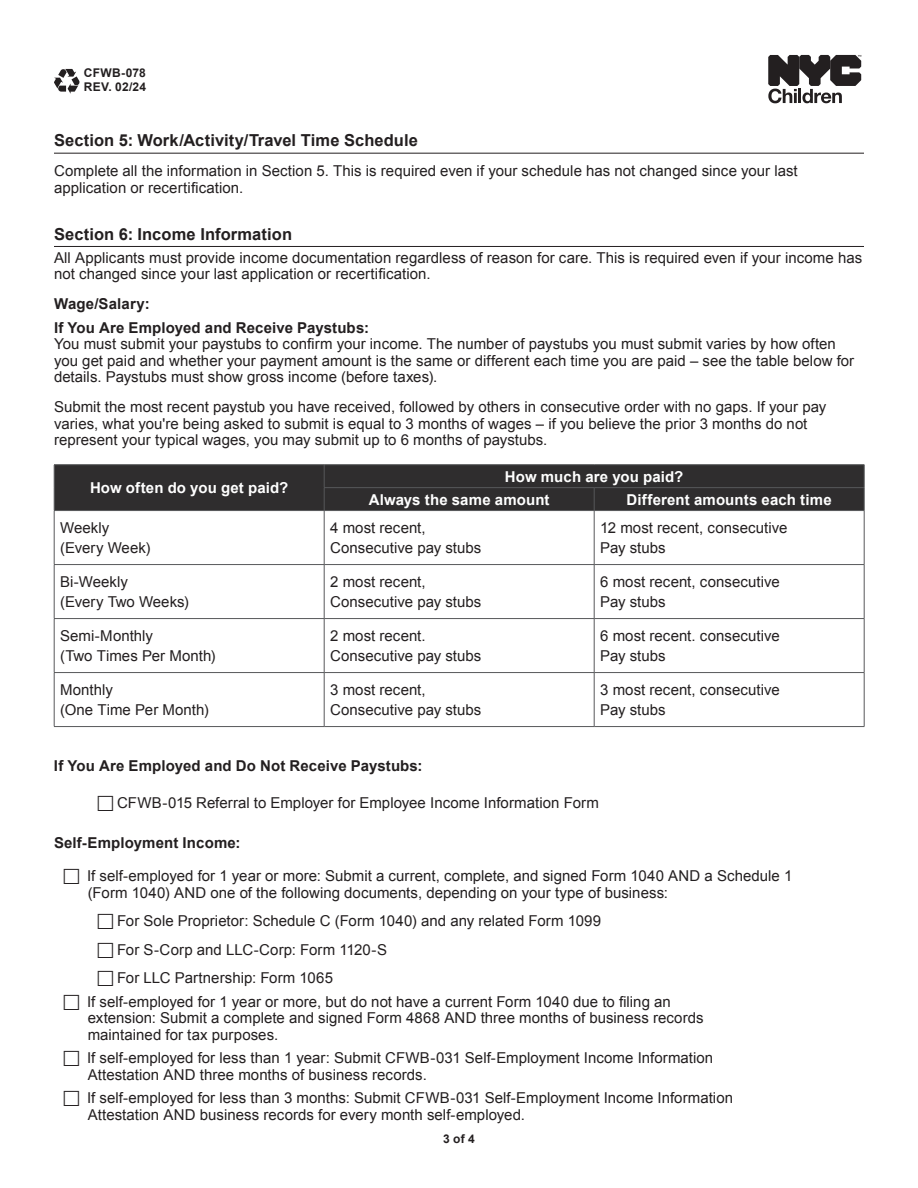
<style>
.page{position:relative;width:918px;height:1188px;background:#fff}
.page>*{position:absolute;margin:0;border:0;box-sizing:border-box;transform-origin:0 0}
.Title_III{font:700 16.5px "Arial";letter-spacing:.005em;color:#231f20}
.t1{font:15px/16.5px "Arial";letter-spacing:.005em;color:#231f20}
.t2{font:700 15px "Arial";letter-spacing:.01em;color:#231f20}
.Table_Head{font:700 15px "Arial";letter-spacing:.01em;color:#fff}
.Form_Code{font:700 12px/14.4px "Arial";letter-spacing:.015em;color:#231f20}
</style>
<div class="page">
<svg style="left:768px;top:55px;width:93px;height:48px"></svg>
<hr style="left:54px;top:153px;width:810px;height:1px;background:#231f20">
<hr style="left:54px;top:246px;width:810px;height:1px;background:#231f20">
<hr style="left:54px;top:464px;width:270px;height:1px;background:#57585a">
<hr style="left:324px;top:464px;width:270px;height:1px;background:#57585a">
<hr style="left:594px;top:464px;width:270px;height:1px;background:#57585a">
<div style="left:54px;top:465px;width:811px;height:46px;background:#2f2d2e"></div>
<hr style="left:54px;top:510px;width:270px;height:1px;background:#57585a">
<hr style="left:54px;top:511px;width:1px;height:53px;background:#57585a">
<hr style="left:324px;top:510px;width:270px;height:1px;background:#57585a">
<hr style="left:324px;top:511px;width:1px;height:53px;background:#57585a">
<hr style="left:594px;top:510px;width:270px;height:1px;background:#57585a">
<hr style="left:594px;top:511px;width:1px;height:53px;background:#57585a">
<hr style="left:864px;top:511px;width:1px;height:53px;background:#57585a">
<hr style="left:54px;top:564px;width:270px;height:1px;background:#57585a">
<hr style="left:54px;top:565px;width:1px;height:53px;background:#57585a">
<hr style="left:324px;top:564px;width:270px;height:1px;background:#57585a">
<hr style="left:324px;top:565px;width:1px;height:53px;background:#57585a">
<hr style="left:594px;top:564px;width:270px;height:1px;background:#57585a">
<hr style="left:594px;top:565px;width:1px;height:53px;background:#57585a">
<hr style="left:864px;top:565px;width:1px;height:53px;background:#57585a">
<hr style="left:54px;top:618px;width:270px;height:1px;background:#57585a">
<hr style="left:54px;top:619px;width:1px;height:53px;background:#57585a">
<hr style="left:324px;top:618px;width:270px;height:1px;background:#57585a">
<hr style="left:324px;top:619px;width:1px;height:53px;background:#57585a">
<hr style="left:594px;top:618px;width:270px;height:1px;background:#57585a">
<hr style="left:594px;top:619px;width:1px;height:53px;background:#57585a">
<hr style="left:864px;top:619px;width:1px;height:53px;background:#57585a">
<hr style="left:54px;top:672px;width:270px;height:1px;background:#57585a">
<hr style="left:54px;top:673px;width:1px;height:53px;background:#57585a">
<hr style="left:324px;top:672px;width:270px;height:1px;background:#57585a">
<hr style="left:324px;top:673px;width:1px;height:53px;background:#57585a">
<hr style="left:594px;top:672px;width:270px;height:1px;background:#57585a">
<hr style="left:594px;top:673px;width:1px;height:53px;background:#57585a">
<hr style="left:864px;top:673px;width:1px;height:53px;background:#57585a">
<hr style="left:54px;top:726px;width:270px;height:1px;background:#57585a">
<hr style="left:324px;top:726px;width:270px;height:1px;background:#57585a">
<hr style="left:594px;top:726px;width:270px;height:1px;background:#57585a">
<svg style="left:54px;top:68px;width:26px;height:26px"></svg>
<p class="Form_Code" style="left:84px;top:66px;width:64px">CFWB-078<br>REV. 02/24</p>
<p class="Title_III" style="left:54px;top:129px;width:365px">Section 5: Work/Activity/Travel Time Schedule</p>
<p class="t1" style="left:54px;top:163px;width:745px">Complete all the information in Section 5. This is required even if your schedule has not changed since your last application or recertification.</p>
<p class="Title_III" style="left:54px;top:223px;width:240px">Section 6: Income Information</p>
<p class="t1" style="left:54px;top:249px;width:810px">All Applicants must provide income documentation regardless of reason for care. This is required even if your income has not changed since your last application or recertification.</p>
<p class="t2" style="left:54px;top:294px;width:97px">Wage/Salary:</p>
<p class="t2" style="left:54px;top:317px;width:317px">If You Are Employed and Receive Paystubs:</p>
<p class="t1" style="left:54px;top:336px;width:802px">You must submit your paystubs to confirm your income. The number of paystubs you must submit varies by how often you get paid and whether your payment amount is the same or different each time you are paid – see the table below for details. Paystubs must show gross income (before taxes).</p>
<p class="t1" style="left:54px;top:399px;width:774px">Submit the most recent paystub you have received, followed by others in consecutive order with no gaps. If your pay varies, what you're being asked to submit is equal to 3 months of wages – if you believe the prior 3 months do not represent your typical wages, you may submit up to 6 months of paystubs.</p>
<p class="Table_Head" style="left:90px;top:478px;width:200px">How often do you get paid?</p>
<p class="Table_Head" style="left:505px;top:466px;width:180px">How much are you paid?</p>
<p class="Table_Head" style="left:369px;top:489px;width:182px">Always the same amount</p>
<p class="Table_Head" style="left:627px;top:489px;width:207px">Different amounts each time</p>
<p class="t1" style="left:60px;top:520px;width:51px">Weekly</p>
<p class="t1" style="left:60px;top:539px;width:92px">(Every Week)</p>
<p class="t1" style="left:330px;top:520px;width:97px">4 most recent,</p>
<p class="t1" style="left:330px;top:539px;width:153px">Consecutive pay stubs</p>
<p class="t1" style="left:600px;top:520px;width:189px">12 most recent, consecutive</p>
<p class="t1" style="left:600px;top:539px;width:67px">Pay stubs</p>
<p class="t1" style="left:60px;top:574px;width:69px">Bi-Weekly</p>
<p class="t1" style="left:60px;top:593px;width:130px">(Every Two Weeks)</p>
<p class="t1" style="left:330px;top:574px;width:97px">2 most recent,</p>
<p class="t1" style="left:330px;top:593px;width:153px">Consecutive pay stubs</p>
<p class="t1" style="left:600px;top:574px;width:181px">6 most recent, consecutive</p>
<p class="t1" style="left:600px;top:593px;width:67px">Pay stubs</p>
<p class="t1" style="left:60px;top:628px;width:94px">Semi-Monthly</p>
<p class="t1" style="left:60px;top:647px;width:157px">(Two Times Per Month)</p>
<p class="t1" style="left:330px;top:628px;width:97px">2 most recent.</p>
<p class="t1" style="left:330px;top:647px;width:153px">Consecutive pay stubs</p>
<p class="t1" style="left:600px;top:628px;width:181px">6 most recent. consecutive</p>
<p class="t1" style="left:600px;top:647px;width:67px">Pay stubs</p>
<p class="t1" style="left:60px;top:682px;width:54px">Monthly</p>
<p class="t1" style="left:60px;top:701px;width:150px">(One Time Per Month)</p>
<p class="t1" style="left:330px;top:682px;width:97px">3 most recent,</p>
<p class="t1" style="left:330px;top:701px;width:153px">Consecutive pay stubs</p>
<p class="t1" style="left:600px;top:682px;width:181px">3 most recent, consecutive</p>
<p class="t1" style="left:600px;top:701px;width:67px">Pay stubs</p>
<p class="t2" style="left:54px;top:756px;width:370px">If You Are Employed and Do Not Receive Paystubs:</p>
<p class="t1" style="left:117px;top:795px;width:483px">CFWB-015 Referral to Employer for Employee Income Information Form</p>
<p class="t2" style="left:54px;top:832px;width:188px">Self-Employment Income:</p>
<p class="t1" style="left:87px;top:868px;width:707px">If self-employed for 1 year or more: Submit a current, complete, and signed Form 1040 AND a Schedule 1 (Form 1040) AND one of the following documents, depending on your type of business:</p>
<p class="t1" style="left:117px;top:913px;width:486px">For Sole Proprietor: Schedule C (Form 1040) and any related Form 1099</p>
<p class="t1" style="left:117px;top:941px;width:272px">For S-Corp and LLC-Corp: Form 1120-S</p>
<p class="t1" style="left:117px;top:970px;width:218px">For LLC Partnership: Form 1065</p>
<p class="t1" style="left:87px;top:994px;width:618px">If self-employed for 1 year or more, but do not have a current Form 1040 due to filing an extension: Submit a complete and signed Form 4868 AND three months of business records maintained for tax purposes.</p>
<p class="t1" style="left:87px;top:1050px;width:628px">If self-employed for less than 1 year: Submit CFWB-031 Self-Employment Income Information<br>Attestation AND three months of business records.</p>
<p class="t1" style="left:87px;top:1090px;width:648px">If self-employed for less than 3 months: Submit CFWB-031 Self-Employment Income Information<br>Attestation AND business records for every month self-employed.</p>
<p class="Form_Code" style="left:443px;top:1132px;width:33px">3 of 4</p>
</div>
